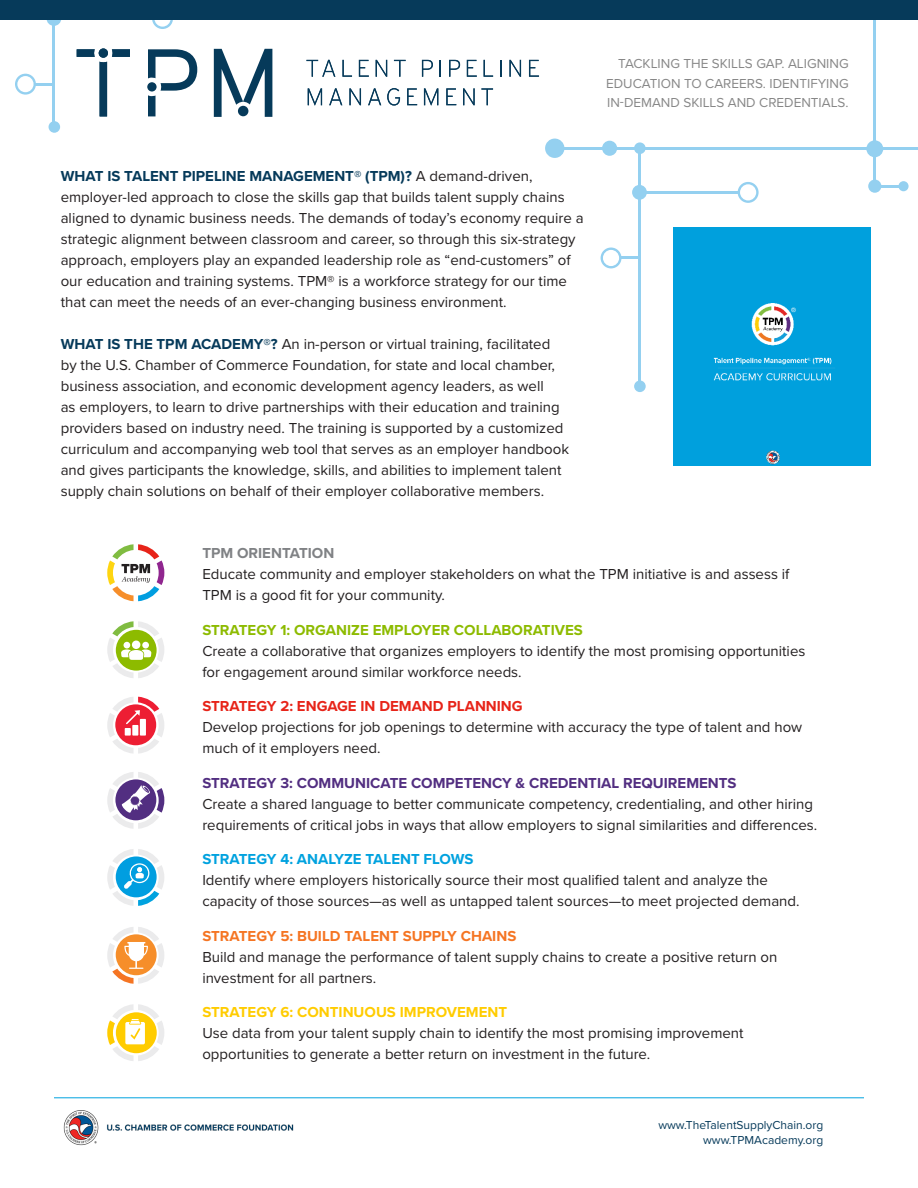
<style>
.page{position:relative;width:918px;height:1188px;background:#fff}
.page>*{position:absolute;margin:0;border:0;box-sizing:border-box;transform-origin:0 0}
.t1{font:15px/21px "Proxima Nova";color:#231f20}
.t2{font:700 15px "Proxima Nova";color:#522e81}
.t3{font:700 15px "Proxima Nova";color:#8dbb00}
.t4{font:700 15px "Proxima Nova";color:#f57523}
.t5{font:700 15px "Proxima Nova";color:#e72419}
.t6{font:700 15px "Proxima Nova";color:#fc0}
.t7{font:700 15px "Proxima Nova";color:#00a2df}
.t8{font:700 15px "Proxima Nova";color:#808285}
.t9{font:13.5px/19.5px "Proxima Nova";color:#878787;text-align:justify}
.t10{font:12px/14.4px "Proxima Nova";color:#063a5a;text-align:right}
.s1{font-weight:700;color:#063a5a}
</style>
<div class="page">
<hr style="left:53px;top:0;width:2px;height:127px;background:#94d0f0">
<hr style="left:54px;top:17px;width:98px;height:3px;background:#94d0f0">
<hr style="left:35px;top:83px;width:20px;height:2px;background:#94d0f0">
<svg style="left:15px;top:74px;width:21px;height:21px"></svg>
<div style="left:49px;top:121px;width:11px;height:12px;background:#94d0f0;border-radius:50%"></div>
<svg style="left:47px;top:11px;width:14px;height:15px"></svg>
<svg style="left:152px;top:19px;width:21px;height:10px"></svg>
<hr style="left:705px;top:147px;width:213px;height:2px;background:#94d0f0">
<hr style="left:550px;top:147px;width:178px;height:2px;background:#94d0f0">
<hr style="left:874px;top:0;width:2px;height:189px;background:#94d0f0">
<hr style="left:878px;top:185px;width:26px;height:2px;background:#94d0f0">
<div style="left:866px;top:140px;width:17px;height:17px;background:#94d0f0;border-radius:50%"></div>
<div style="left:545px;top:139px;width:19px;height:19px;background:#94d0f0;border-radius:50%"></div>
<div style="left:868px;top:180px;width:13px;height:13px;background:#94d0f0;border-radius:50%"></div>
<div style="left:602px;top:141px;width:15px;height:15px;background:#94d0f0;border-radius:50%"></div>
<div style="left:634px;top:142px;width:12px;height:12px;background:#94d0f0;border-radius:50%"></div>
<div style="left:898px;top:181px;width:11px;height:10px;background:#94d0f0;border-radius:50%"></div>
<hr style="left:638px;top:147px;width:3px;height:239px;background:#94d0f0">
<hr style="left:640px;top:191px;width:98px;height:3px;background:#94d0f0">
<svg style="left:601px;top:248px;width:37px;height:20px"></svg>
<div style="left:634px;top:381px;width:12px;height:11px;background:#94d0f0;border-radius:50%"></div>
<div style="left:632px;top:185px;width:15px;height:15px;background:#94d0f0;border-radius:50%"></div>
<svg style="left:738px;top:182px;width:21px;height:21px"></svg>
<div style="left:0;top:0;width:918px;height:19px;background:#063a5a"></div>
<svg style="left:107px;top:544px;width:57px;height:57px"></svg>
<svg style="left:107px;top:621px;width:57px;height:57px"></svg>
<svg style="left:107px;top:697px;width:57px;height:57px"></svg>
<svg style="left:107px;top:772px;width:57px;height:57px"></svg>
<svg style="left:107px;top:849px;width:57px;height:57px"></svg>
<svg style="left:107px;top:927px;width:57px;height:57px"></svg>
<svg style="left:107px;top:1004px;width:57px;height:57px"></svg>
<div style="left:674px;top:228px;width:197px;height:237px;background:#00a0dd"></div>
<img style="left:63px;top:1110px;width:231px;height:36px">
<hr style="left:54px;top:1097px;width:810px;height:1px;background:#00a2df">
<svg style="left:148px;top:49px;width:49px;height:67px"></svg>
<svg style="left:147px;top:82px;width:10px;height:10px"></svg>
<svg style="left:214px;top:49px;width:58px;height:68px"></svg>
<div style="left:238px;top:106px;width:10px;height:10px;background:#063a5a;border-radius:50%"></div>
<svg style="left:77px;top:49px;width:53px;height:67px"></svg>
<div style="left:99px;top:48px;width:9px;height:10px;background:#063a5a;border-radius:50%"></div>
<svg style="left:306px;top:60px;width:29px;height:17px"></svg>
<svg style="left:342px;top:60px;width:10px;height:17px"></svg>
<svg style="left:359px;top:60px;width:10px;height:17px"></svg>
<svg style="left:376px;top:60px;width:11px;height:17px"></svg>
<svg style="left:394px;top:60px;width:12px;height:17px"></svg>
<svg style="left:422px;top:60px;width:11px;height:17px"></svg>
<svg style="left:440px;top:60px;width:1px;height:17px"></svg>
<svg style="left:449px;top:60px;width:11px;height:17px"></svg>
<svg style="left:467px;top:60px;width:10px;height:17px"></svg>
<svg style="left:484px;top:60px;width:9px;height:17px"></svg>
<svg style="left:500px;top:60px;width:1px;height:17px"></svg>
<svg style="left:509px;top:60px;width:12px;height:17px"></svg>
<svg style="left:529px;top:60px;width:10px;height:17px"></svg>
<svg style="left:308px;top:88px;width:14px;height:18px"></svg>
<svg style="left:329px;top:88px;width:13px;height:17px"></svg>
<svg style="left:349px;top:88px;width:12px;height:17px"></svg>
<svg style="left:368px;top:88px;width:13px;height:17px"></svg>
<svg style="left:387px;top:88px;width:13px;height:18px"></svg>
<svg style="left:407px;top:88px;width:10px;height:17px"></svg>
<svg style="left:424px;top:88px;width:14px;height:18px"></svg>
<svg style="left:446px;top:88px;width:10px;height:17px"></svg>
<svg style="left:463px;top:88px;width:12px;height:17px"></svg>
<svg style="left:481px;top:88px;width:12px;height:17px"></svg>
<p class="t9" style="left:606px;top:53px;width:244px;text-indent:12px">TACKLING THE SKILLS GAP. ALIGNING EDUCATION TO CAREERS. IDENTIFYING IN-DEMAND SKILLS AND CREDENTIALS.</p>
<p class="t1" style="left:61px;top:165px;width:524px"><span class="s1">WHAT IS TALENT PIPELINE MANAGEMENT® (TPM)?</span> A demand-driven, employer-led approach to close the skills gap that builds talent supply chains aligned to dynamic business needs. The demands of today’s economy require a strategic alignment between classroom and career, so through this six-strategy approach, employers play an expanded leadership role as “end-customers” of our education and training systems. TPM® is a workforce strategy for our time that can meet the needs of an ever-changing business environment.</p>
<p class="t1" style="left:61px;top:333px;width:510px"><span class="s1">WHAT IS THE TPM ACADEMY®?</span> An in-person or virtual training, facilitated by the U.S. Chamber of Commerce Foundation, for state and local chamber, business association, and economic development agency leaders, as well<br>as employers, to learn to drive partnerships with their education and training providers based on industry need. The training is supported by a customized curriculum and accompanying web tool that serves as an employer handbook and gives participants the knowledge, skills, and abilities to implement talent supply chain solutions on behalf of their employer collaborative members.</p>
<p class="t8" style="left:202px;top:542px;width:133px">TPM ORIENTATION</p>
<p class="t1" style="left:202px;top:563px;width:589px">Educate community and employer stakeholders on what the TPM initiative is and assess if<br>TPM is a good fit for your community.</p>
<p class="t3" style="left:202px;top:619px;width:382px">STRATEGY 1: ORGANIZE EMPLOYER COLLABORATIVES</p>
<p class="t1" style="left:202px;top:640px;width:605px">Create a collaborative that organizes employers to identify the most promising opportunities for engagement around similar workforce needs.</p>
<p class="t5" style="left:202px;top:695px;width:322px">STRATEGY 2: ENGAGE IN DEMAND PLANNING</p>
<p class="t1" style="left:202px;top:716px;width:601px">Develop projections for job openings to determine with accuracy the type of talent and how much of it employers need.</p>
<p class="t2" style="left:202px;top:772px;width:536px">STRATEGY 3: COMMUNICATE COMPETENCY &amp; CREDENTIAL REQUIREMENTS</p>
<p class="t1" style="left:202px;top:793px;width:617px">Create a shared language to better communicate competency, credentialing, and other hiring requirements of critical jobs in ways that allow employers to signal similarities and differences.</p>
<p class="t7" style="left:202px;top:848px;width:273px">STRATEGY 4: ANALYZE TALENT FLOWS</p>
<p class="t1" style="left:202px;top:869px;width:599px">Identify where employers historically source their most qualified talent and analyze the capacity of those sources—as well as untapped talent sources—to meet projected demand.</p>
<p class="t4" style="left:202px;top:925px;width:316px">STRATEGY 5: BUILD TALENT SUPPLY CHAINS</p>
<p class="t1" style="left:202px;top:946px;width:577px">Build and manage the performance of talent supply chains to create a positive return on investment for all partners.</p>
<p class="t6" style="left:202px;top:1001px;width:306px">STRATEGY 6: CONTINUOUS IMPROVEMENT</p>
<p class="t1" style="left:202px;top:1022px;width:543px">Use data from your talent supply chain to identify the most promising improvement opportunities to generate a better return on investment in the future.</p>
<p class="t10" style="left:658px;top:1118px;width:166px">www.TheTalentSupplyChain.org www.TPMAcademy.org</p>
</div>
